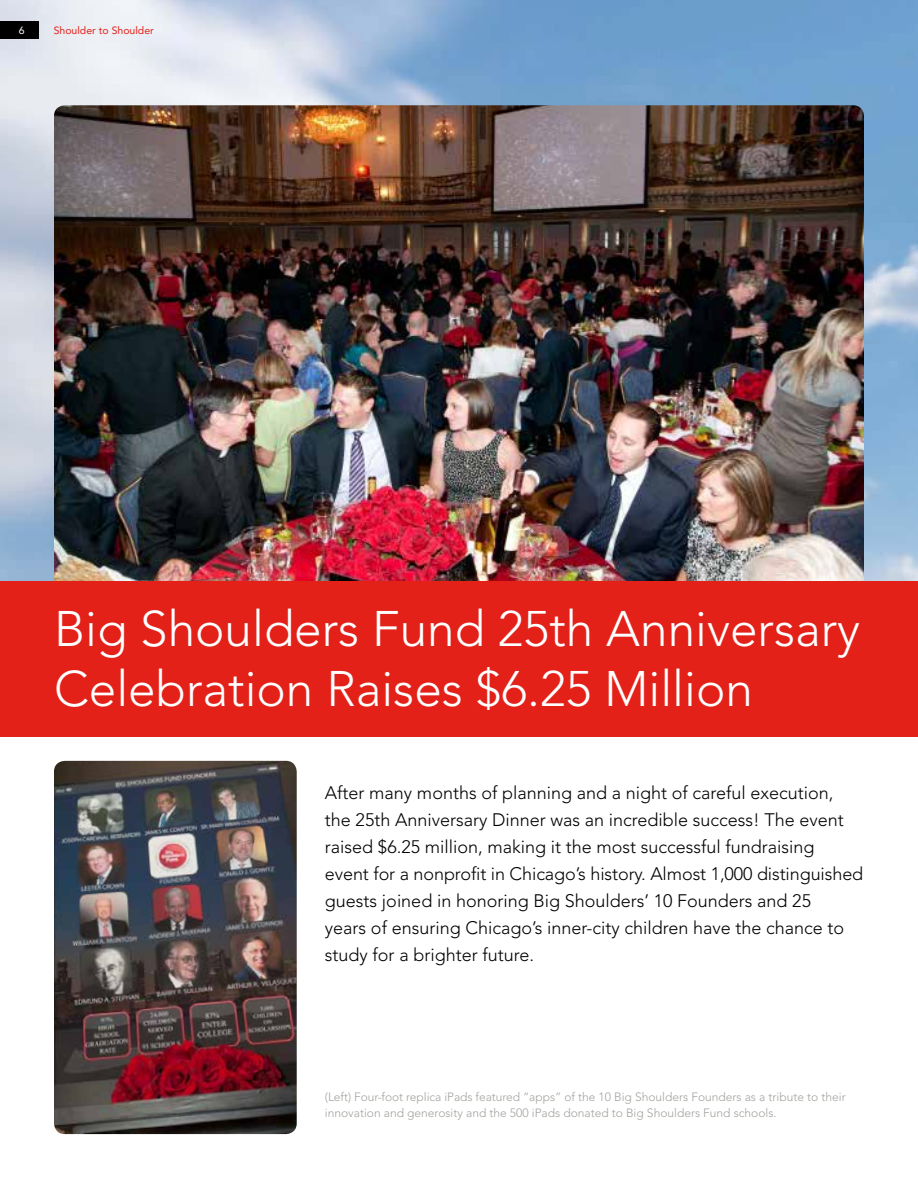
<style>
.page{position:relative;width:918px;height:1188px;background:#fff}
.page>*{position:absolute;margin:0;border:0;box-sizing:border-box;transform-origin:0 0}
.t1{font:300 49.5px/60px "Avenir";color:#fff}
.t2{font:300 18px/27px "Avenir";color:#000}
.t3{font:300 12px/15.8px "Avenir";color:#a2a49e}
.t4{font:10.5px "Avenir";color:#e32119}
.t5{font:10.5px "Avenir";color:#fff}
</style>
<div class="page">
<img style="left:0;top:0;width:918px;height:581px">
<img style="left:54px;top:761px;width:243px;height:373px">
<img style="left:54px;top:105px;width:810px;height:476px">
<div style="left:0;top:21px;width:38px;height:18px;background:#000"></div>
<div style="left:0;top:581px;width:918px;height:156px;background:#e32119"></div>
<p class="t5" style="left:19px;top:24px;width:7px">6</p>
<p class="t4" style="left:54px;top:24px;width:102px">Shoulder to Shoulder</p>
<h1 class="t1" style="left:54px;top:599px;width:808px">Big Shoulders Fund 25th Anniversary<br>Celebration Raises $6.25 Million</h1>
<p class="t2" style="left:325px;top:779px;width:540px">After many months of planning and a night of careful execution, the 25th Anniversary Dinner was an incredible success! The event raised $6.25 million, making it the most successful fundraising<br>event for a nonprofit in Chicago’s history. Almost 1,000 distinguished guests joined in honoring Big Shoulders’ 10 Founders and 25<br>years of ensuring Chicago’s inner-city children have the chance to study for a brighter future.</p>
<p class="t3" style="left:325px;top:1089px;width:522px">(Left) Four-foot replica iPads featured “apps” of the 10 Big Shoulders Founders as a tribute to their innovation and generosity and the 500 iPads donated to Big Shoulders Fund schools.</p>
</div>
